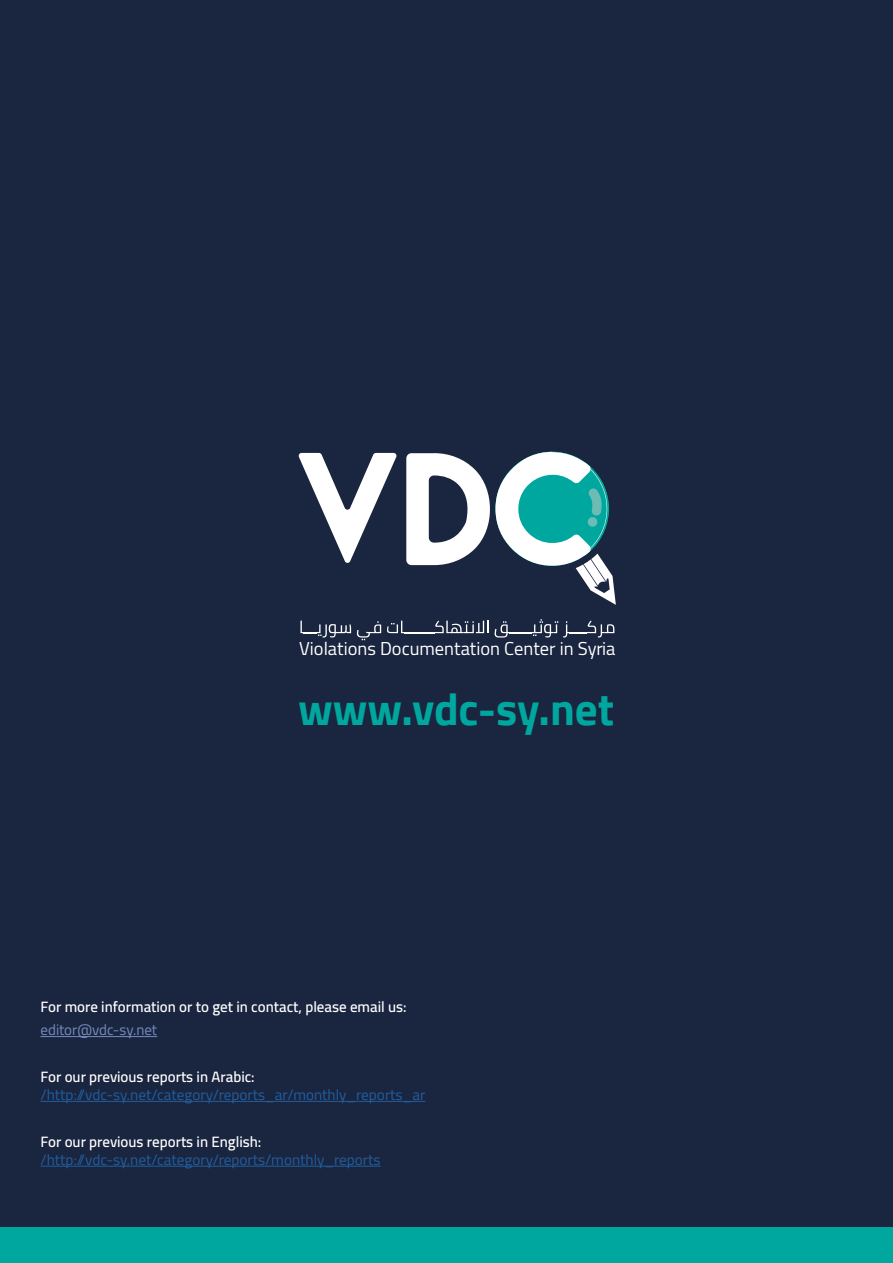
<style>
.page{position:relative;width:893px;height:1263px;background:#1a2540}
.page>*{position:absolute;margin:0;border:0;box-sizing:border-box;transform-origin:0 0}
.t1{font:700 45px "Cairo";color:#00a79e}
.t2{font:18.45px "Cairo";color:#fff}
.t3{font:600 15px "Cairo";color:#fff}
.t4{font:15px "Cairo";color:#215e9e}
.t5{font:15px "Cairo";color:#748cbd}
</style>
<div class="page">
<div style="left:1px;top:1227px;width:892px;height:36px;background:#00a79e"></div>
<svg style="left:298px;top:453px;width:99px;height:110px"></svg>
<svg style="left:300px;top:621px;width:51px;height:16px"></svg>
<svg style="left:357px;top:621px;width:24px;height:19px"></svg>
<svg style="left:387px;top:621px;width:101px;height:12px"></svg>
<svg style="left:495px;top:619px;width:119px;height:18px"></svg>
<svg style="left:406px;top:452px;width:210px;height:153px"></svg>
<div style="left:588px;top:517px;width:9px;height:10px;background:#6dbbb5;border-radius:50%"></div>
<hr style="left:40px;top:1036px;width:117px;height:1px;background:#748cbd">
<hr style="left:40px;top:1101px;width:385px;height:1px;background:#215e9e">
<hr style="left:40px;top:1166px;width:341px;height:1px;background:#215e9e">
<p class="t2" style="left:299px;top:633px;width:318px">Violations Documentation Center in Syria</p>
<h1 class="t1" style="left:298px;top:683px;width:318px">www.vdc-sy.net</h1>
<p class="t3" style="left:40px;top:994px;width:368px">For more information or to get in contact, please email us:</p>
<p class="t5" style="left:40px;top:1018px;width:118px">editor@vdc-sy.net</p>
<p class="t3" style="left:40px;top:1064px;width:216px">For our previous reports in Arabic:</p>
<p class="t4" style="left:40px;top:1082px;width:386px">/http://vdc-sy.net/category/reports_ar/monthly_reports_ar</p>
<p class="t3" style="left:40px;top:1129px;width:222px">For our previous reports in English:</p>
<p class="t4" style="left:41px;top:1147px;width:342px">/http://vdc-sy.net/category/reports/monthly_reports</p>
</div>
